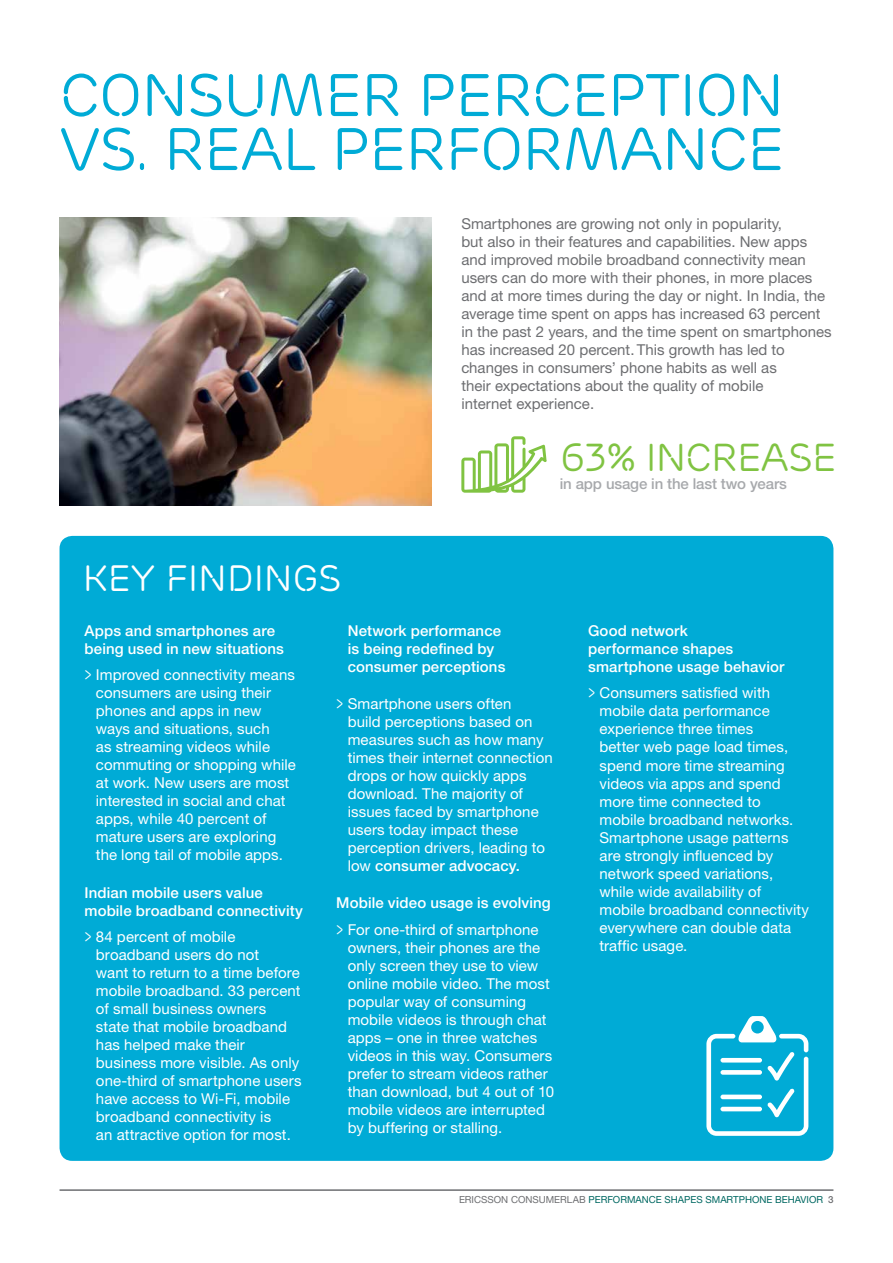
<style>
.page{position:relative;width:893px;height:1263px;background:#fff}
.page>*{position:absolute;margin:0;border:0;box-sizing:border-box;transform-origin:0 0}
.t1{font:60px/54px "Ericsson Capital";letter-spacing:-.02em;color:#00abd6}
.t2{font:39px "Ericsson Capital";letter-spacing:-.02em;color:#80c342}
.t3{font:36.75px "Ericsson Capital";color:#fff}
.t4{font:15px/18px "Ericsson Sans";letter-spacing:.005em;color:#fff}
.t5{font:15px/18px "Ericsson Sans";color:#6d6e71}
.t6{font:500 15px/18px "Ericsson Sans";letter-spacing:.01em;color:#fff}
.t7{font:500 15px "Ericsson Sans";letter-spacing:-.01em;color:#a7a9ac}
.t8{font:9.75px "Ericsson Sans";color:#006862}
.s1{font-family:"Ericsson Capital"}
.s2{font-weight:500}
.s3{font-family:"Ericsson Capital";font-weight:400}
.s4{font-weight:400}
.s5{color:#6d6e71}
.s6{font-weight:500;color:#6d6e71}
</style>
<div class="page">
<img style="left:60px;top:218px;width:372px;height:288px">
<div style="left:60px;top:536px;width:773px;height:625px;background:#00abd6;border-radius:13px"></div>
<svg style="left:706px;top:1016px;width:102px;height:120px"></svg>
<hr style="left:720px;top:1058px;width:42px;height:4px;background:#fff;border-radius:2px">
<div style="left:720px;top:1094px;width:42px;height:5px;background:#fff;border-radius:2px"></div>
<div style="left:720px;top:1070px;width:42px;height:5px;background:#fff;border-radius:2px"></div>
<hr style="left:720px;top:1107px;width:42px;height:4px;background:#fff;border-radius:2px">
<svg style="left:461px;top:436px;width:86px;height:57px"></svg>
<hr style="left:60px;top:1189px;width:773px;height:2px;background:#6d6e71">
<h1 class="t1" style="left:60px;top:69px;width:727px">CONSUMER PERCEPTION<br>VS. REAL PERFORMANCE</h1>
<p class="t5" style="left:461px;top:214px;width:372px">Smartphones are growing not only in popularity,<br>but also in their features and capabilities. New apps and improved mobile broadband connectivity mean users can do more with their phones, in more places and at more times during the day or night. In India, the average time spent on apps has increased 63 percent in the past 2 years, and the time spent on smartphones has increased 20 percent. This growth has led to changes in consumers’ phone habits as well as<br>their expectations about the quality of mobile<br>internet experience.</p>
<h2 class="t2" style="left:560px;top:435px;width:278px">63% INCREASE</h2>
<p class="t7" style="left:560px;top:475px;width:229px">in app usage in the last two years</p>
<h3 class="t3" style="left:83px;top:557px;width:260px">KEY FINDINGS</h3>
<p class="t6" style="left:85px;top:622px;width:201px">Apps and smartphones are being used in new situations</p>
<p class="t4" style="left:96px;top:666px;width:201px;text-indent:-11px"><span class="s1">&gt;</span> Improved connectivity means consumers are using their phones and apps in new ways and situations, such<br>as streaming videos while commuting or shopping while at work. New users are most interested in social and chat apps, while 40 percent of mature users are exploring the long tail of mobile apps.</p>
<p class="t6" style="left:85px;top:883px;width:220px">Indian mobile users value mobile broadband connectivity</p>
<p class="t4" style="left:96px;top:928px;width:207px;text-indent:-11px"><span class="s1">&gt;</span> 84 percent of mobile broadband users do not<br>want to return to a time before mobile broadband. 33 percent of small business owners state that mobile broadband has helped make their business more visible. As only one-third of smartphone users have access to Wi-Fi, mobile broadband connectivity is<br>an attractive option for most.</p>
<p class="t6" style="left:348px;top:622px;width:159px">Network performance is being redefined by consumer perceptions</p>
<p class="t4" style="left:348px;top:695px;width:207px;text-indent:-11px"><span class="s1">&gt;</span> Smartphone users often<br>build perceptions based on measures such as how many times their internet connection drops or how quickly apps download. The majority of issues faced by smartphone users today impact these perception drivers, leading to low <span class="s2">consumer advocacy.</span></p>
<p class="t6" style="left:336px;top:890px;width:216px;line-height:26.5px">Mobile video usage is evolving <span class="s3">&gt;</span> <span class="s4">For one-third of smartphone</span></p>
<p class="t4" style="left:348px;top:938px;width:208px">owners, their phones are the only screen they use to view online mobile video. The most popular way of consuming mobile videos is through chat apps – one in three watches videos in this way. Consumers prefer to stream videos rather than download, but 4 out of 10 mobile videos are interrupted by buffering or stalling.</p>
<p class="t6" style="left:588px;top:622px;width:198px">Good network<br>performance shapes smartphone usage behavior</p>
<p class="t4" style="left:599px;top:684px;width:211px;text-indent:-11px"><span class="s1">&gt;</span> Consumers satisfied with mobile data performance experience three times<br>better web page load times, spend more time streaming videos via apps and spend more time connected to mobile broadband networks.<br>Smartphone usage patterns are strongly influenced by network speed variations, while wide availability of mobile broadband connectivity everywhere can double data traffic usage.</p>
<p class="t8" style="left:459px;top:1194px;width:376px"><span class="s5">ERICSSON CONSUMERLAB</span> PERFORMANCE SHAPES SMARTPHONE BEHAVIOR <span class="s6">3</span></p>
</div>
